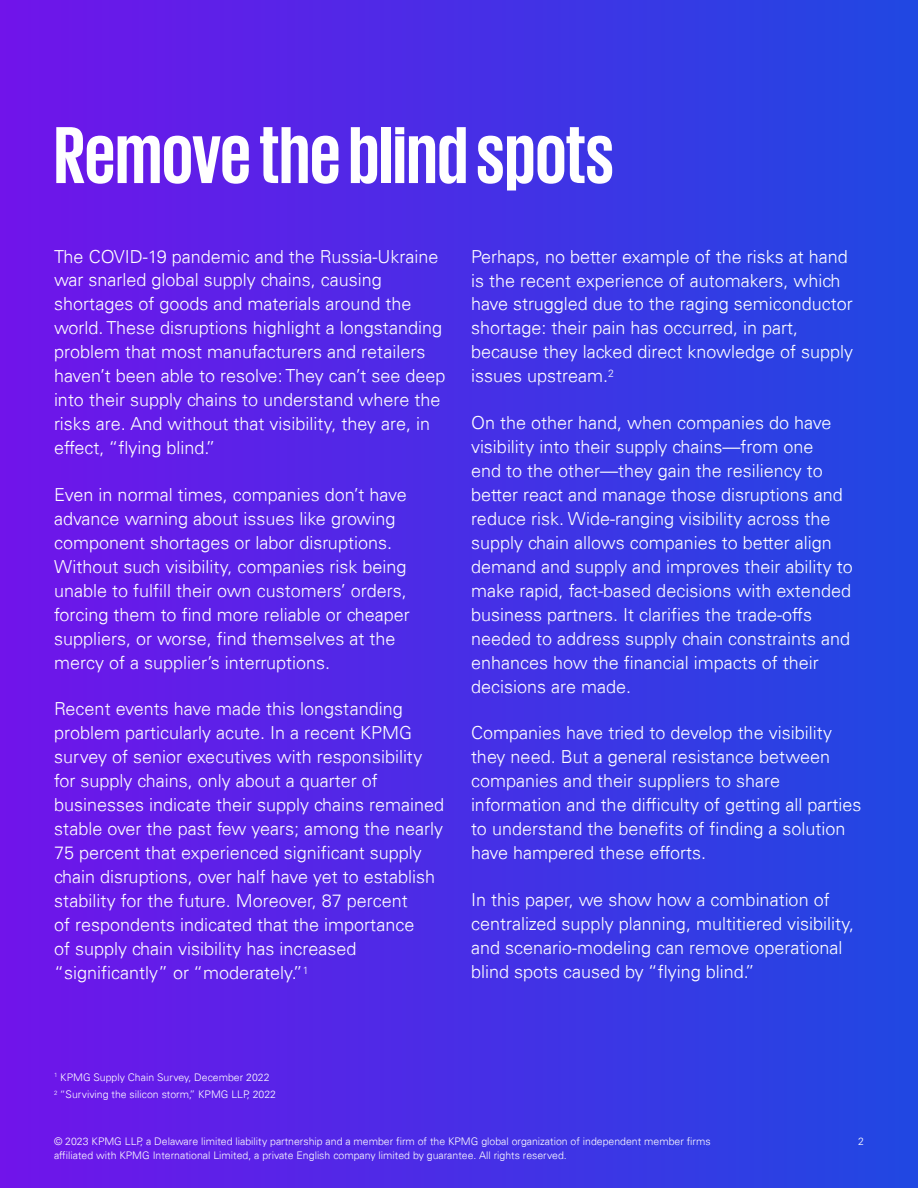
<style>
.page{position:relative;width:918px;height:1188px;background:#fff}
.page>*{position:absolute;margin:0;border:0;box-sizing:border-box;transform-origin:0 0}
.t1{font:700 82.5px "KPMG";color:#fff}
.t2{font:300 18px/24px "Univers 45";color:#fff}
.t3{font:300 10.5px/17.1px "Univers 45";color:#fff}
</style>
<div class="page">
<div style="left:0;top:0;width:918px;height:1188px;background:linear-gradient(to right,#7114ea,#2048e2)"></div>
<h1 class="t1" style="left:54px;top:114px;width:562px">Remove the blind spots</h1>
<p class="t2" style="left:54px;top:244px;width:393px">The COVID-19 pandemic and the Russia-Ukraine war snarled global supply chains, causing shortages of goods and materials around the world. These disruptions highlight a longstanding problem that most manufacturers and retailers haven’t been able to resolve: They can’t see deep into their supply chains to understand where the risks are. And without that visibility, they are, in effect, “flying blind.”</p>
<p class="t2" style="left:54px;top:483px;width:357px">Even in normal times, companies don’t have advance warning about issues like growing component shortages or labor disruptions.<br>Without such visibility, companies risk being unable to fulfill their own customers’ orders, forcing them to find more reliable or cheaper suppliers, or worse, find themselves at the mercy of a supplier’s interruptions.</p>
<p class="t2" style="left:54px;top:697px;width:392px">Recent events have made this longstanding problem particularly acute. In a recent KPMG survey of senior executives with responsibility for supply chains, only about a quarter of businesses indicate their supply chains remained stable over the past few years; among the nearly 75 percent that experienced significant supply chain disruptions, over half have yet to establish stability for the future. Moreover, 87 percent<br>of respondents indicated that the importance<br>of supply chain visibility has increased “significantly” or “moderately.”<sup>1</sup></p>
<p class="t2" style="left:471px;top:244px;width:384px">Perhaps, no better example of the risks at hand is the recent experience of automakers, which have struggled due to the raging semiconductor shortage: their pain has occurred, in part, because they lacked direct knowledge of supply issues upstream.<sup>2</sup></p>
<p class="t2" style="left:471px;top:411px;width:383px">On the other hand, when companies do have visibility into their supply chains—from one<br>end to the other—they gain the resiliency to better react and manage those disruptions and reduce risk. Wide-ranging visibility across the supply chain allows companies to better align demand and supply and improves their ability to make rapid, fact-based decisions with extended business partners. It clarifies the trade-offs needed to address supply chain constraints and enhances how the financial impacts of their decisions are made.</p>
<p class="t2" style="left:471px;top:721px;width:392px">Companies have tried to develop the visibility they need. But a general resistance between companies and their suppliers to share information and the difficulty of getting all parties to understand the benefits of finding a solution have hampered these efforts.</p>
<p class="t2" style="left:471px;top:888px;width:385px">In this paper, we show how a combination of centralized supply planning, multitiered visibility, and scenario-modeling can remove operational blind spots caused by “flying blind.”</p>
<p class="t3" style="left:54px;top:1069px;width:224px"><sup>1</sup> KPMG Supply Chain Survey, December 2022<br><sup>2</sup> “Surviving the silicon storm,” KPMG LLP, 2022</p>
<p class="t3" style="left:54px;top:1133px;width:658px">© 2023 KPMG LLP, a Delaware limited liability partnership and a member firm of the KPMG global organization of independent member firms</p>
<p class="t3" style="left:858px;top:1133px;width:7px">2</p>
<p class="t3" style="left:54px;top:1147px;width:514px">affiliated with KPMG International Limited, a private English company limited by guarantee. All rights reserved.</p>
</div>
